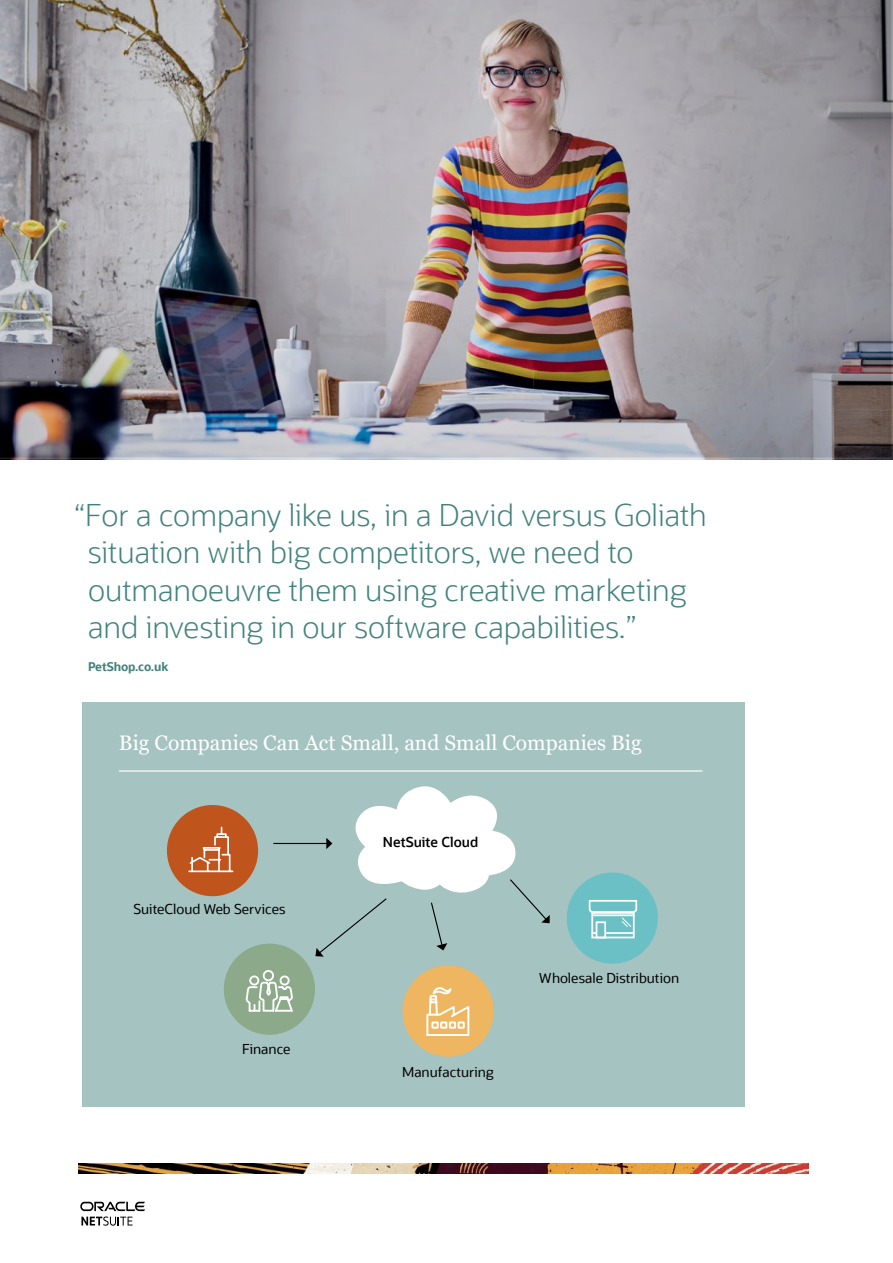
<style>
.page{position:relative;width:893px;height:1263px;background:#fff}
.page>*{position:absolute;margin:0;border:0;box-sizing:border-box;transform-origin:0 0}
.t1{font:300 30px/37.5px "Oracle Sans";color:#42827e}
.t2{font:21px "Georgia";color:#fff}
.t3{font:13.65px "Oracle Sans";color:#000}
.t4{font:600 13.65px "Oracle Sans";color:#000}
.t5{font:700 12px "Oracle Sans";letter-spacing:-.01em;color:#42827e}
</style>
<div class="page">
<img style="left:79px;top:1163px;width:729px;height:11px">
<svg style="left:80px;top:1202px;width:65px;height:24px"></svg>
<div style="left:82px;top:702px;width:663px;height:405px;background:#a4c3c1"></div>
<hr style="left:273px;top:843px;width:54px;height:1px;background:#000">
<div style="left:167px;top:805px;width:91px;height:91px;background:#bf541c;border-radius:50%"></div>
<svg style="left:188px;top:826px;width:46px;height:47px"></svg>
<div style="left:224px;top:944px;width:91px;height:91px;background:#8caa89;border-radius:50%"></div>
<svg style="left:245px;top:970px;width:48px;height:42px"></svg>
<div style="left:402px;top:965px;width:92px;height:92px;background:#efb661;border-radius:50%"></div>
<svg style="left:426px;top:987px;width:44px;height:49px"></svg>
<div style="left:567px;top:872px;width:91px;height:92px;background:#6bc0c6;border-radius:50%"></div>
<div style="left:591px;top:912px;width:44px;height:26px;border:2px solid #fff"></div>
<div style="left:596px;top:921px;width:10px;height:17px;border:2px solid #fff"></div>
<svg style="left:588px;top:900px;width:50px;height:34px"></svg>
<svg style="left:315px;top:786px;width:235px;height:171px"></svg>
<hr style="left:119px;top:770px;width:583px;height:2px;background:#fff">
<img style="left:0;top:0;width:893px;height:459px">
<p class="t1" style="left:88px;top:497px;width:620px;text-indent:-14px">“For a company like us, in a David versus Goliath situation with big competitors, we need to outmanoeuvre them using creative marketing and investing in our software capabilities.”</p>
<p class="t5" style="left:88px;top:659px;width:82px">PetShop.co.uk</p>
<p class="t2" style="left:119px;top:730px;width:524px">Big Companies Can Act Small, and Small Companies Big</p>
<p class="t3" style="left:133px;top:901px;width:154px">SuiteCloud Web Services</p>
<p class="t3" style="left:242px;top:1040px;width:50px">Finance</p>
<p class="t4" style="left:383px;top:834px;width:97px">NetSuite Cloud</p>
<p class="t3" style="left:402px;top:1064px;width:93px">Manufacturing</p>
<p class="t3" style="left:539px;top:969px;width:141px">Wholesale Distribution</p>
</div>
